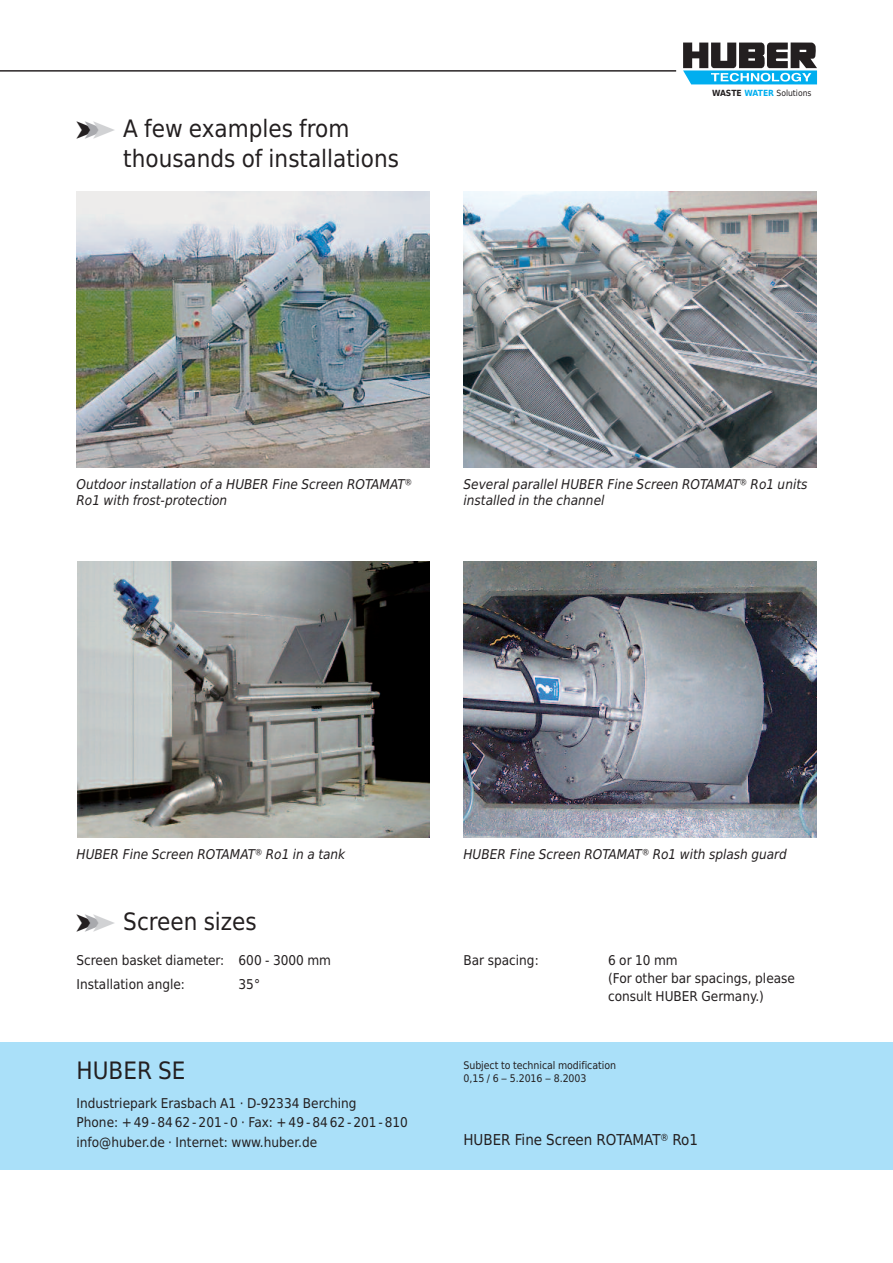
<style>
.page{position:relative;width:893px;height:1263px;background:#fff}
.page>*{position:absolute;margin:0;border:0;box-sizing:border-box;transform-origin:0 0}
.t1{font:24px/30px "Huber Tec";color:#231f20}
.t2{font:15px "Huber Tec";color:#231f20}
.t3{font:13.5px/18px "Huber Tec";color:#231f20}
.t4{font:italic 13.5px/16.5px "Huber Tec";color:#231f20}
.t5{font:10.5px/13.5px "Huber Tec";letter-spacing:-.005em;color:#231f20}
.t6{font:8.55px "Huber Tec";color:#231f20}
.s1{color:#a8a9ad}
.s2{color:#d1d2d4}
.s3{font-weight:700}
.s4{font-weight:700;color:#00aeef}
</style>
<div class="page">
<svg style="left:683px;top:43px;width:134px;height:41px"></svg>
<hr style="left:0;top:71px;width:676px;height:1px;background:#231f20">
<div style="left:0;top:1042px;width:893px;height:127px;background:#aae0f9"></div>
<img style="left:77px;top:191px;width:352px;height:277px">
<img style="left:463px;top:191px;width:353px;height:277px">
<img style="left:78px;top:561px;width:351px;height:277px">
<img style="left:463px;top:561px;width:353px;height:277px">
<h1 class="t1" style="left:123px;top:114px;width:277px;text-indent:-47px">➤<span class="s1">➤</span><span class="s2">➤</span> A few examples from thousands of installations</h1>
<p class="t6" style="left:712px;top:86px;width:101px"><span class="s3">WASTE</span> <span class="s4">WATER</span> Solutions</p>
<p class="t4" style="left:77px;top:476px;width:337px">Outdoor installation of a HUBER Fine Screen ROTAMAT®<br>Ro1 with frost-protection</p>
<p class="t4" style="left:463px;top:476px;width:345px">Several parallel HUBER Fine Screen ROTAMAT® Ro1 units installed in the channel</p>
<p class="t4" style="left:77px;top:846px;width:270px">HUBER Fine Screen ROTAMAT® Ro1 in a tank</p>
<p class="t4" style="left:463px;top:846px;width:325px">HUBER Fine Screen ROTAMAT® Ro1 with splash guard</p>
<h1 class="t1" style="left:77px;top:907px;width:182px">➤<span class="s1">➤</span><span class="s2">➤</span> Screen sizes</h1>
<p class="t3" style="left:77px;top:948px;width:256px;line-height:24.5px">Screen basket diameter: 600 - 3000 mm<br>Installation angle:</p>
<p class="t3" style="left:239px;top:976px;width:23px">35°</p>
<h1 class="t1" style="left:77px;top:1056px;width:111px">HUBER SE</h1>
<p class="t3" style="left:77px;top:1093px;width:333px;line-height:19.5px">Industriepark Erasbach A1 · D-92334 Berching<br>Phone: +49-8462-201-0 · Fax: +49-8462-201-810 info@huber.de · Internet: www.huber.de</p>
<p class="t3" style="left:463px;top:951px;width:77px">Bar spacing:</p>
<p class="t3" style="left:608px;top:951px;width:188px">6 or 10 mm<br>(For other bar spacings, please consult HUBER Germany.)</p>
<p class="t5" style="left:463px;top:1058px;width:154px">Subject to technical modification<br>0,15 / 6 – 5.2016 – 8.2003</p>
<p class="t2" style="left:463px;top:1131px;width:236px">HUBER Fine Screen ROTAMAT® Ro1</p>
</div>
